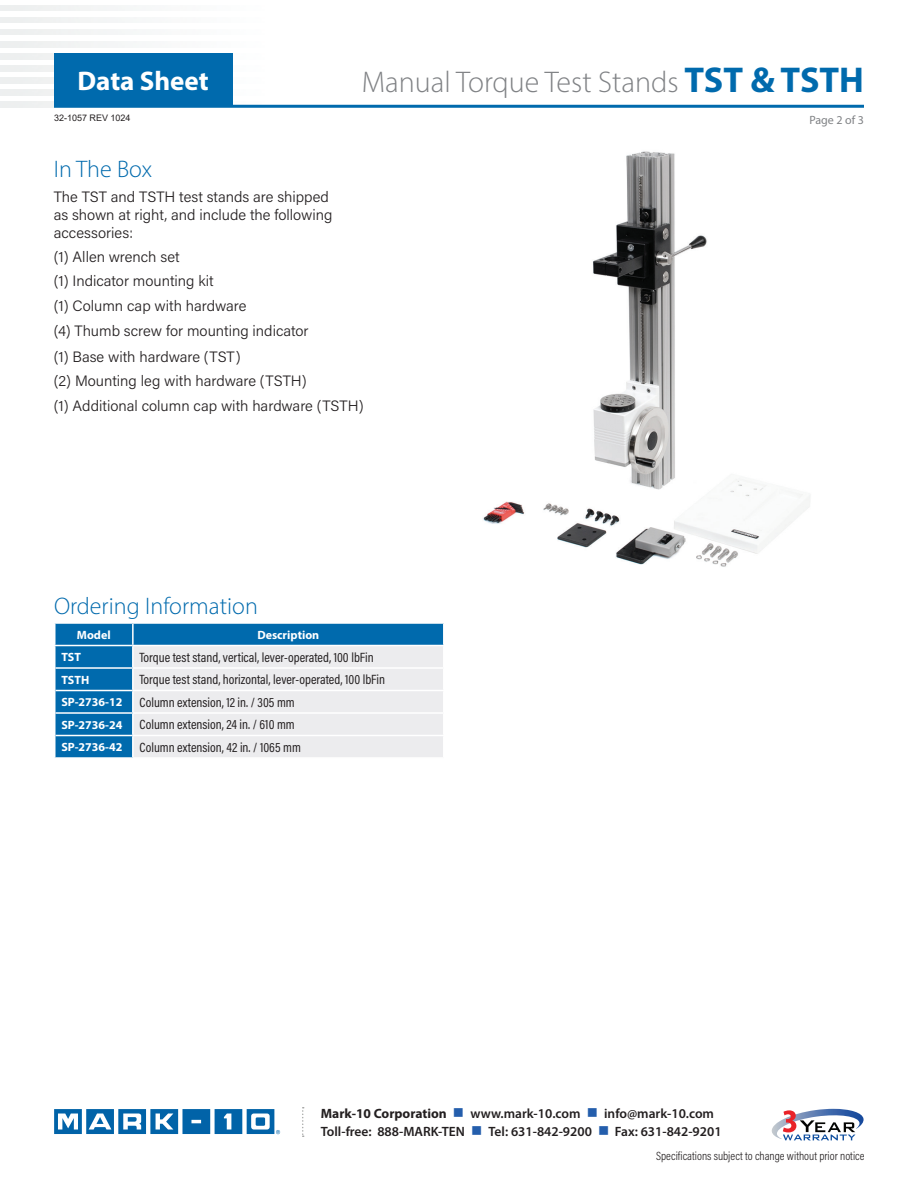
<style>
.page{position:relative;width:918px;height:1188px;background:#fff}
.page>*{position:absolute;margin:0;border:0;box-sizing:border-box;transform-origin:0 0}
.t1{font:300 30px "Myriad Pro";color:#808285}
.t2{font:700 27px "Myriad Pro";color:#fff}
.t3{font:300 24px "Myriad Pro";color:#006aad}
.t4{font:300 15px/24.9px "Acumin Pro";color:#231f20}
.t5{font:13.5px "Acumin Pro Cond";color:#231f20}
.t6{font:600 13.5px/18px "Myriad Pro";color:#231f20}
.t7{font:700 12px "Myriad Pro";color:#fff}
.t8{font:300 12px "Acumin Pro Cond";color:#231f20}
.t9{font:12px "Myriad Pro";color:#808285}
.t10{font:9px "Arial";color:#231f20}
.s1{font-weight:700;font-size:36px;color:#006aad}
.s2{font-weight:700}
.s3{color:#245eac}
</style>
<div class="page">
<img style="left:0;top:53px;width:233px;height:6px">
<img style="left:0;top:65px;width:233px;height:6px">
<img style="left:0;top:77px;width:233px;height:7px">
<img style="left:0;top:89px;width:233px;height:7px">
<img style="left:0;top:101px;width:311px;height:7px">
<svg style="left:302px;top:1107px;width:2px;height:30px"></svg>
<svg style="left:772px;top:1109px;width:92px;height:31px"></svg>
<svg style="left:54px;top:1109px;width:226px;height:25px"></svg>
<hr style="left:54px;top:105px;width:810px;height:3px;background:#006aad">
<div style="left:54px;top:53px;width:178px;height:54px;background:#006aad"></div>
<img style="left:483px;top:151px;width:327px;height:416px">
<div style="left:56px;top:624px;width:387px;height:133px;background:#006aad"></div>
<div style="left:134px;top:646px;width:309px;height:111px;background:#ececee"></div>
<hr style="left:133px;top:645px;width:312px;height:1px;background:#fff">
<hr style="left:56px;top:667px;width:77px;height:2px;background:#fff">
<hr style="left:133px;top:667px;width:312px;height:2px;background:#fff">
<hr style="left:56px;top:690px;width:77px;height:1px;background:#fff">
<hr style="left:133px;top:690px;width:312px;height:1px;background:#fff">
<hr style="left:56px;top:712px;width:77px;height:2px;background:#fff">
<hr style="left:133px;top:712px;width:312px;height:2px;background:#fff">
<hr style="left:56px;top:735px;width:77px;height:1px;background:#fff">
<hr style="left:133px;top:735px;width:312px;height:1px;background:#fff">
<hr style="left:132px;top:646px;width:2px;height:21px;background:#fff">
<hr style="left:132px;top:669px;width:2px;height:21px;background:#fff">
<hr style="left:132px;top:691px;width:2px;height:21px;background:#fff">
<hr style="left:132px;top:714px;width:2px;height:21px;background:#fff">
<hr style="left:132px;top:736px;width:2px;height:21px;background:#fff">
<hr style="left:132px;top:624px;width:2px;height:21px;background:#fff">
<hr style="left:54px;top:645px;width:79px;height:1px;background:#fff">
<h2 class="t2" style="left:78px;top:63px;width:133px">Data Sheet</h2>
<h1 class="t1" style="left:362px;top:64px;width:504px">Manual Torque Test Stands <span class="s1">TST &amp; TSTH</span></h1>
<p class="t10" style="left:54px;top:112px;width:78px">32-1057 REV 1024</p>
<h3 class="t3" style="left:54px;top:155px;width:100px">In The Box</h3>
<p class="t4" style="left:54px;top:187px;width:280px;line-height:18px">The TST and TSTH test stands are shipped as shown at right, and include the following accessories:</p>
<p class="t4" style="left:54px;top:243px;width:311px">(1) Allen wrench set<br>(1) Indicator mounting kit<br>(1) Column cap with hardware<br>(4) Thumb screw for mounting indicator<br>(1) Base with hardware (TST)<br>(2) Mounting leg with hardware (TSTH)<br>(1) Additional column cap with hardware (TSTH)</p>
<h3 class="t3" style="left:54px;top:591px;width:205px">Ordering Information</h3>
<p class="t7" style="left:77px;top:627px;width:35px">Model</p>
<p class="t7" style="left:257px;top:627px;width:63px">Description</p>
<p class="t7" style="left:62px;top:649px;width:21px">TST</p>
<p class="t5" style="left:140px;top:648px;width:236px">Torque test stand, vertical, lever-operated, 100 lbFin</p>
<p class="t7" style="left:62px;top:672px;width:29px">TSTH</p>
<p class="t5" style="left:140px;top:671px;width:247px">Torque test stand, horizontal, lever-operated, 100 lbFin</p>
<p class="t7" style="left:62px;top:694px;width:62px">SP-2736-12</p>
<p class="t5" style="left:140px;top:693px;width:157px">Column extension, 12 in. / 305 mm</p>
<p class="t7" style="left:62px;top:717px;width:62px">SP-2736-24</p>
<p class="t5" style="left:140px;top:716px;width:157px">Column extension, 24 in. / 610 mm</p>
<p class="t7" style="left:62px;top:739px;width:62px">SP-2736-42</p>
<p class="t5" style="left:140px;top:738px;width:163px">Column extension, 42 in. / 1065 mm</p>
<p class="t9" style="left:809px;top:112px;width:56px">Page 2 of 3</p>
<p class="t6" style="left:321px;top:1104px;width:402px"><span class="s2">Mark-10 Corporation</span> <span class="s3">■</span> www.mark-10.com <span class="s3">■</span> info@mark-10.com<br>Toll-free: 888-MARK-TEN <span class="s3">■</span> Tel: 631-842-9200 <span class="s3">■</span> Fax: 631-842-9201</p>
<p class="t8" style="left:656px;top:1148px;width:210px">Specifications subject to change without prior notice</p>
</div>
